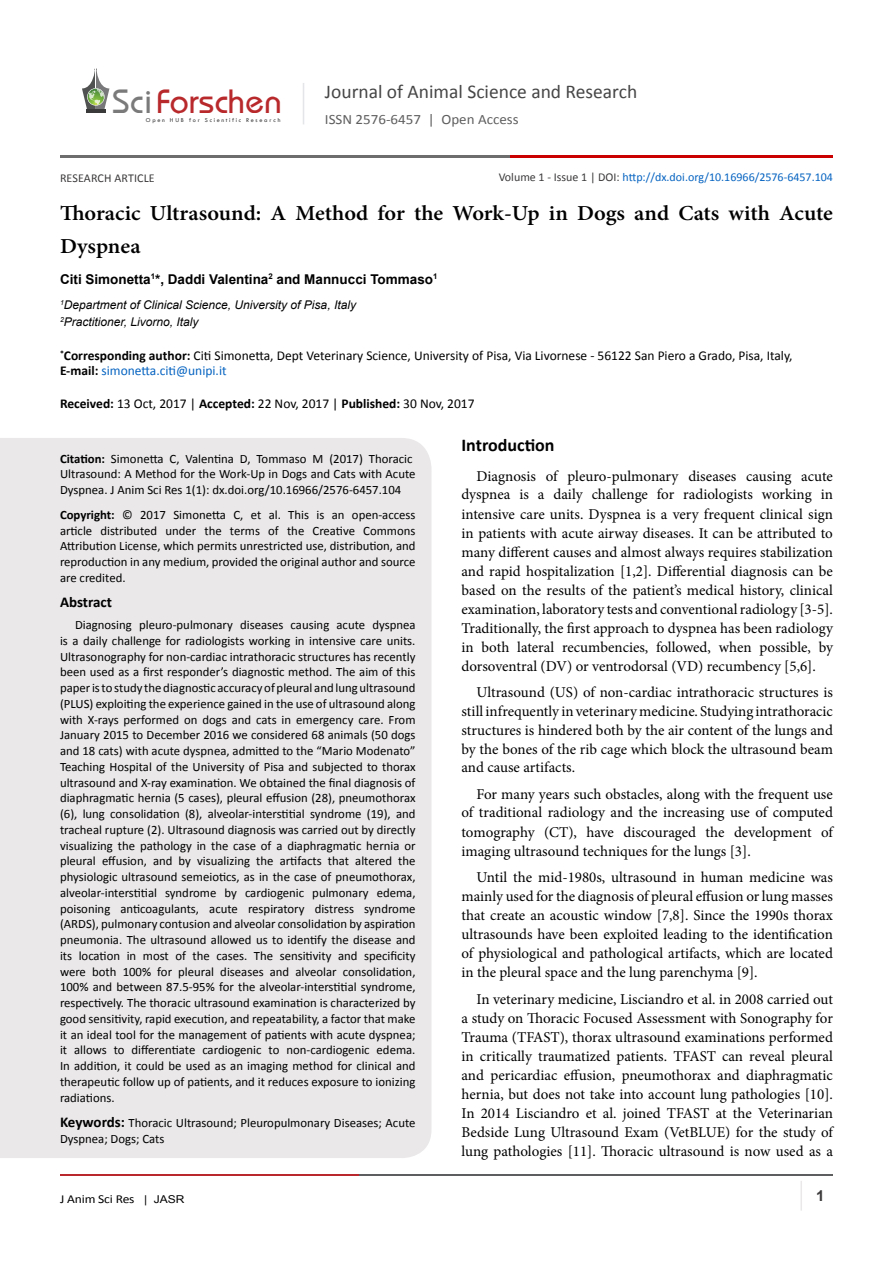
<style>
.page{position:relative;width:893px;height:1263px;background:#fff}
.page>*{position:absolute;margin:0;border:0;box-sizing:border-box;transform-origin:0 0}
.t1{font:35.1px "Opal";color:#b8292c}
.t2{font:600 21.3px/33px "Minion Pro";color:#000;scale:1.05 1}
.t3{font:19.5px "Calibri";color:#474646}
.heading_1{font:700 18px "Calibri";color:#000}
.t4{font:15px/19px "Minion Pro";color:#000;text-align:justify}
.heading_1-2{font:700 15px "Calibri";color:#000}
.t5{font:700 15px "Arial";color:#3c3a3b}
.t6{font:14.25px "Calibri";color:#605f5f;scale:1.05 1}
.t7{font:13.5px/15px "Calibri";color:#000}
.t8{font:700 13.5px "Arial";color:#000}
.t9{font:12.75px/15.8px "Calibri";color:#000}
.t10{font:12.15px "Calibri";letter-spacing:-.01em;color:#000;scale:1.11 1}
.t11{font:italic 12px "Arial";color:#000}
.t12{font:12px "Calibri";color:#0563c1}
.t13{font:12px "Calibri";letter-spacing:.01em;color:#3c3a3b}
.t14{font:6.15px "Tw Cen";letter-spacing:.28em;color:#3a3a3a}
.s1{color:#7a7a7b}
.s2{color:#3c3a3b}
.s3{font-weight:700}
.s4{color:#0563c1}
.s5{font-weight:700;font-size:15px}
.s6{font-family:"Arial";font-size:10.8px}
</style>
<div class="page">
<hr style="left:86px;top:109px;width:19px;height:4px;background:#3a3a3a">
<svg style="left:82px;top:68px;width:27px;height:41px"></svg>
<hr style="left:303px;top:83px;width:1px;height:41px;background:#e4e5e9">
<hr style="left:800px;top:1181px;width:2px;height:29px;background:#eae8e8">
<hr style="left:60px;top:1174px;width:300px;height:2px;background:#b9282c">
<hr style="left:359px;top:1174px;width:474px;height:2px;background:#5d5e60">
<hr style="left:60px;top:155px;width:535px;height:2px;background:#6e6d6d">
<hr style="left:511px;top:155px;width:322px;height:2px;background:#ca0000">
<div style="left:0;top:438px;width:431px;height:720px;background:#eae8e8"></div>
<p class="t1" style="left:113px;top:80px;width:171px"><span class="s1">Sci</span>Forschen</p>
<p class="t14" style="left:146px;top:116px;width:136px">Open HUB for Scientific Research</p>
<h3 class="t3" style="left:325px;top:79px;width:314px">Journal of Animal Science and Research</h3>
<p class="t6" style="left:325px;top:111px;width:186px">ISSN 2576-6457 | Open Access</p>
<p class="t12" style="left:499px;top:170px;width:336px"><span class="s2">Volume 1 - Issue 1 | DOI:</span> http://dx.doi.org/10.16966/2576-6457.104</p>
<p class="t13" style="left:60px;top:171px;width:96px">RESEARCH ARTICLE</p>
<p class="t2" style="left:60px;top:196px;width:738px">Thoracic Ultrasound: A Method for the Work-Up in Dogs and Cats with Acute<br>Dyspnea</p>
<p class="t8" style="left:60px;top:270px;width:379px">Citi Simonetta<sup>1</sup>*, Daddi Valentina<sup>2</sup> and Mannucci Tommaso<sup>1</sup></p>
<p class="t11" style="left:60px;top:297px;width:297px"><sup>1</sup>Department of Clinical Science, University of Pisa, Italy</p>
<p class="t11" style="left:60px;top:314px;width:140px"><sup>2</sup>Practitioner, Livorno, Italy</p>
<p class="t7" style="left:60px;top:348px;width:734px"><sup>*</sup><span class="s3">Corresponding author:</span> Citi Simonetta, Dept Veterinary Science, University of Pisa, Via Livornese - 56122 San Piero a Grado, Pisa, Italy,<br><span class="s3">E-mail:</span> <span class="s4">simonetta.citi@unipi.it</span></p>
<p class="t7" style="left:60px;top:396px;width:416px"><span class="s3">Received:</span> 13 Oct, 2017 | <span class="s3">Accepted:</span> 22 Nov, 2017 | <span class="s3">Published:</span> 30 Nov, 2017</p>
<p class="t9" style="left:60px;top:451px;width:357px"><span class="s3">Citation:</span> Simonetta C, Valentina D, Tommaso M (2017) Thoracic<br>Ultrasound: A Method for the Work-Up in Dogs and Cats with Acute<br>Dyspnea. J Anim Sci Res 1(1): dx.doi.org/10.16966/2576-6457.104</p>
<p class="t9" style="left:60px;top:507px;width:357px;text-align:justify"><span class="s3">Copyright:</span> © 2017 Simonetta C, et al. This is an open-access article distributed under the terms of the Creative Commons Attribution License, which permits unrestricted use, distribution, and reproduction in any medium, provided the original author and source are credited.</p>
<p class="heading_1-2" style="left:60px;top:593px;width:53px">Abstract</p>
<p class="t9" style="left:60px;top:617px;width:357px;text-align:justify;text-indent:15px">Diagnosing pleuro-pulmonary diseases causing acute dyspnea is a daily challenge for radiologists working in intensive care units.<br>Ultrasonography for non-cardiac intrathoracic structures has recently been used as a first responder’s diagnostic method. The aim of this paper is to study the diagnostic accuracy of pleural and lung ultrasound (PLUS) exploiting the experience gained in the use of ultrasound along with X-rays performed on dogs and cats in emergency care. From January 2015 to December 2016 we considered 68 animals (50 dogs and 18 cats) with acute dyspnea, admitted to the “Mario Modenato” Teaching Hospital of the University of Pisa and subjected to thorax ultrasound and X-ray examination. We obtained the final diagnosis of diaphragmatic hernia (5 cases), pleural effusion (28), pneumothorax (6), lung consolidation (8), alveolar-interstitial syndrome (19), and tracheal rupture (2). Ultrasound diagnosis was carried out by directly visualizing the pathology in the case of a diaphragmatic hernia or pleural effusion, and by visualizing the artifacts that altered the physiologic ultrasound semeiotics, as in the case of pneumothorax, alveolar-interstitial syndrome by cardiogenic pulmonary edema, poisoning anticoagulants, acute respiratory distress syndrome (ARDS), pulmonary contusion and alveolar consolidation by aspiration pneumonia. The ultrasound allowed us to identify the disease and its location in most of the cases. The sensitivity and specificity were both 100% for pleural diseases and alveolar consolidation, 100% and between 87.5-95% for the alveolar-interstitial syndrome, respectively. The thoracic ultrasound examination is characterized by good sensitivity, rapid execution, and repeatability, a factor that make it an ideal tool for the management of patients with acute dyspnea; it allows to differentiate cardiogenic to non-cardiogenic edema.<br>In addition, it could be used as an imaging method for clinical and therapeutic follow up of patients, and it reduces exposure to ionizing radiations.</p>
<p class="t9" style="left:60px;top:1115px;width:357px"><span class="s5">Keywords:</span> Thoracic Ultrasound; Pleuropulmonary Diseases; Acute<br>Dyspnea; Dogs; Cats</p>
<p class="heading_1" style="left:461px;top:434px;width:95px">Introduction</p>
<p class="t4" style="left:461px;top:466px;width:373px;text-indent:15px">Diagnosis of pleuro-pulmonary diseases causing acute dyspnea is a daily challenge for radiologists working in intensive care units. Dyspnea is a very frequent clinical sign in patients with acute airway diseases. It can be attributed to many different causes and almost always requires stabilization and rapid hospitalization [1,2]. Differential diagnosis can be based on the results of the patient’s medical history, clinical examination, laboratory tests and conventional radiology [3-5].<br>Traditionally, the first approach to dyspnea has been radiology in both lateral recumbencies, followed, when possible, by dorsoventral (DV) or ventrodorsal (VD) recumbency [5,6].</p>
<p class="t4" style="left:461px;top:683px;width:373px;text-indent:15px">Ultrasound (US) of non-cardiac intrathoracic structures is still infrequently in veterinary medicine. Studying intrathoracic structures is hindered both by the air content of the lungs and by the bones of the rib cage which block the ultrasound beam and cause artifacts.</p>
<p class="t4" style="left:461px;top:784px;width:373px;text-indent:15px">For many years such obstacles, along with the frequent use of traditional radiology and the increasing use of computed tomography (CT), have discouraged the development of imaging ultrasound techniques for the lungs [3].</p>
<p class="t4" style="left:461px;top:868px;width:373px;text-indent:15px">Until the mid-1980s, ultrasound in human medicine was mainly used for the diagnosis of pleural effusion or lung masses that create an acoustic window [7,8]. Since the 1990s thorax ultrasounds have been exploited leading to the identification of physiological and pathological artifacts, which are located in the pleural space and the lung parenchyma [9].</p>
<p class="t4" style="left:461px;top:990px;width:373px;text-indent:15px">In veterinary medicine, Lisciandro et al. in 2008 carried out a study on Thoracic Focused Assessment with Sonography for Trauma (TFAST), thorax ultrasound examinations performed in critically traumatized patients. TFAST can reveal pleural and pericardiac effusion, pneumothorax and diaphragmatic hernia, but does not take into account lung pathologies [10].<br>In 2014 Lisciandro et al. joined TFAST at the Veterinarian Bedside Lung Ultrasound Exam (VetBLUE) for the study of lung pathologies [11]. Thoracic ultrasound is now used as a</p>
<p class="t10" style="left:60px;top:1191px;width:114px">J Anim Sci Res <span class="s6">| JASR</span></p>
<p class="t5" style="left:816px;top:1186px;width:10px">1</p>
</div>
